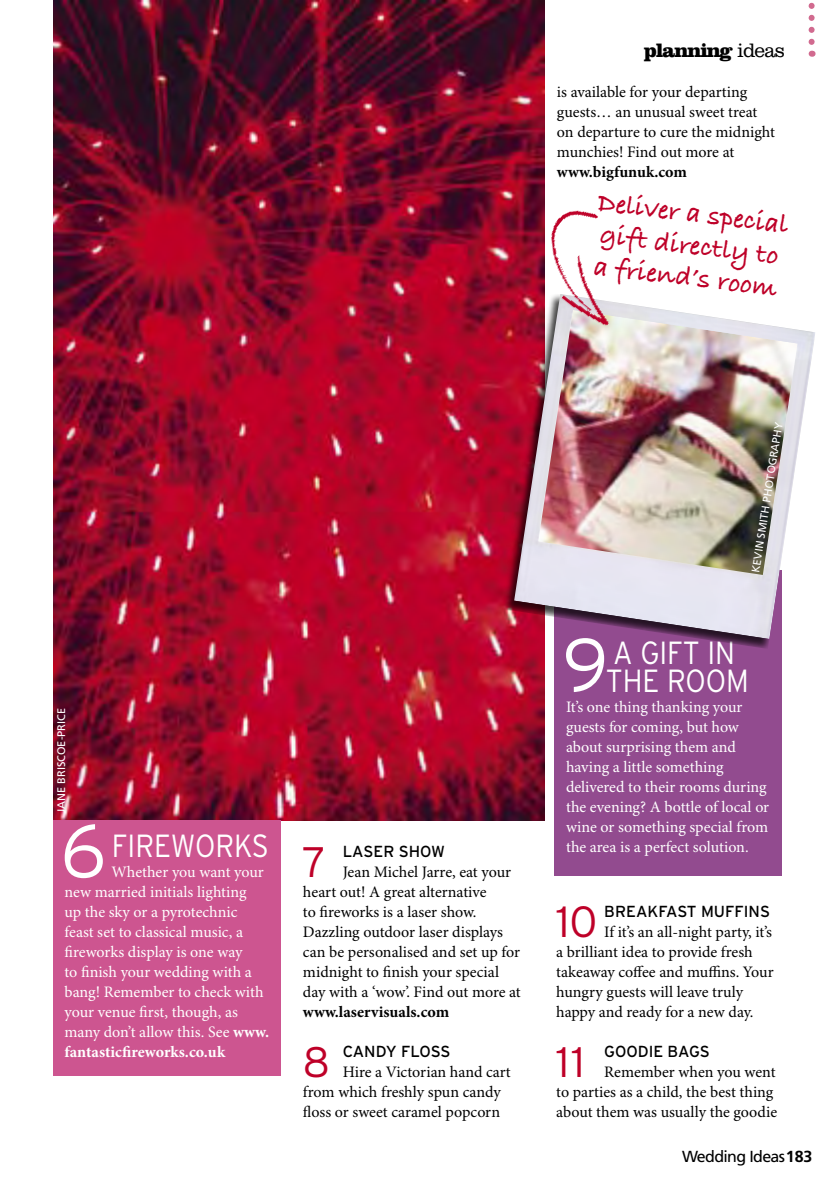
<style>
.page{position:relative;width:840px;height:1191px;background:#fff}
.page>*{position:absolute;margin:0;border:0;box-sizing:border-box;transform-origin:0 0}
.Body_copy-minion{font:300 74.8px "Interstate";color:#fff}
.Body_copy-minion-2{font:300 43.6px "Interstate";color:#be0028}
.Body_copy-minion-3{font:300 42.6px "Interstate";color:#be0028}
.Body_copy-minion-4{font:300 32px/28px "Interstate";color:#fff;scale:.9 1}
.t1{font:28px/32px "Bradley Hand ITCTT Bold";color:#be0028}
.t2{font:900 20px "Clarendon BT";letter-spacing:-.04em;color:#000}
.Body_copy-minion-5{font:16px/20px "Minion Pro";color:#000}
.Body_copy-minion-6{font:16px/20px "Minion Pro";color:#fff}
.Body_copy-minion-7{font:16px "Interstate";color:#000}
.t3{font:16px "Frutiger";letter-spacing:-.04em;color:#000}
.t4{font:11px "Frutiger";color:#fff}
.s1{font-weight:300}
.s2{font-weight:700}
</style>
<div class="page">
<div style="left:554px;top:570px;width:227px;height:305px;background:#924b8f"></div>
<img style="left:53px;top:0;width:490px;height:820px">
<div style="left:53px;top:820px;width:227px;height:255px;background:#cd5590"></div>
<div style="left:501px;top:291px;width:314px;height:358px;background:#000;opacity:.75"></div>
<img style="left:514px;top:292px;width:301px;height:347px">
<img style="left:538px;top:310px;width:259px;height:265px">
<img style="left:502px;top:185px;width:168px;height:166px">
<svg style="left:808px;top:2px;width:6px;height:40px"></svg>
<p class="t2" style="left:643px;top:37px;width:142px">planning <span class="s1">ideas</span></p>
<p class="Body_copy-minion-5" style="left:556px;top:82px;width:219px">is available for your departing guests… an unusual sweet treat on departure to cure the midnight munchies! Find out more at <span class="s2">www.bigfunuk.com</span></p>
<p class="t1" style="left:599px;top:187px;width:193px;rotate:7deg">Deliver a special gift directly to a friend’s room</p>
<p class="t4" style="left:55px;top:813px;width:107px;rotate:-90deg">JANE BRISCOE-PRICE</p>
<p class="Body_copy-minion" style="left:60px;top:809px;width:47px">6</p>
<p class="Body_copy-minion-4" style="left:112px;top:831px;width:176px">FIREWORKS</p>
<p class="Body_copy-minion-6" style="left:64px;top:862px;width:206px;text-indent:47px">Whether you want your new married initials lighting<br>up the sky or a pyrotechnic feast set to classical music, a fireworks display is one way<br>to finish your wedding with a bang! Remember to check with your venue first, though, as many don’t allow this. See <span class="s2">www. fantasticfireworks.co.uk</span></p>
<p class="Body_copy-minion-3" style="left:303px;top:838px;width:25px">7</p>
<p class="Body_copy-minion-7" style="left:342px;top:842px;width:104px">LASER SHOW</p>
<p class="Body_copy-minion-5" style="left:303px;top:862px;width:219px;text-indent:40px">Jean Michel Jarre, eat your heart out! A great alternative<br>to fireworks is a laser show.<br>Dazzling outdoor laser displays can be personalised and set up for midnight to finish your special day with a ‘wow’. Find out more at <span class="s2">www.laservisuals.com</span></p>
<p class="Body_copy-minion-3" style="left:303px;top:1038px;width:29px">8</p>
<p class="Body_copy-minion-7" style="left:342px;top:1042px;width:109px">CANDY FLOSS</p>
<p class="Body_copy-minion-5" style="left:303px;top:1062px;width:209px;text-indent:40px">Hire a Victorian hand cart from which freshly spun candy floss or sweet caramel popcorn</p>
<p class="t4" style="left:748px;top:571px;width:154px;rotate:-81deg">KEVIN SMITH PHOTOGRAPHY</p>
<p class="Body_copy-minion" style="left:562px;top:623px;width:47px">9</p>
<p class="Body_copy-minion-4" style="left:605px;top:638px;width:160px">A GIFT IN<br>THE ROOM</p>
<p class="Body_copy-minion-6" style="left:565px;top:697px;width:204px">It’s one thing thanking your guests for coming, but how about surprising them and having a little something delivered to their rooms during the evening? A bottle of local or wine or something special from the area is a perfect solution.</p>
<p class="Body_copy-minion-2" style="left:556px;top:897px;width:43px">10</p>
<p class="Body_copy-minion-7" style="left:604px;top:902px;width:167px">BREAKFAST MUFFINS</p>
<p class="Body_copy-minion-5" style="left:556px;top:922px;width:219px;text-indent:48px">If it’s an all-night party, it’s a brilliant idea to provide fresh takeaway coffee and muffins. Your hungry guests will leave truly happy and ready for a new day.</p>
<p class="Body_copy-minion-3" style="left:556px;top:1038px;width:30px">11</p>
<p class="Body_copy-minion-7" style="left:604px;top:1042px;width:107px">GOODIE BAGS</p>
<p class="Body_copy-minion-5" style="left:604px;top:1062px;width:173px">Remember when you went</p>
<p class="Body_copy-minion-5" style="left:556px;top:1082px;width:218px">to parties as a child, the best thing</p>
<p class="Body_copy-minion-5" style="left:556px;top:1102px;width:222px">about them was usually the goodie</p>
<p class="t3" style="left:681px;top:1146px;width:132px">Wedding Ideas<span class="s2">183</span></p>
</div>
